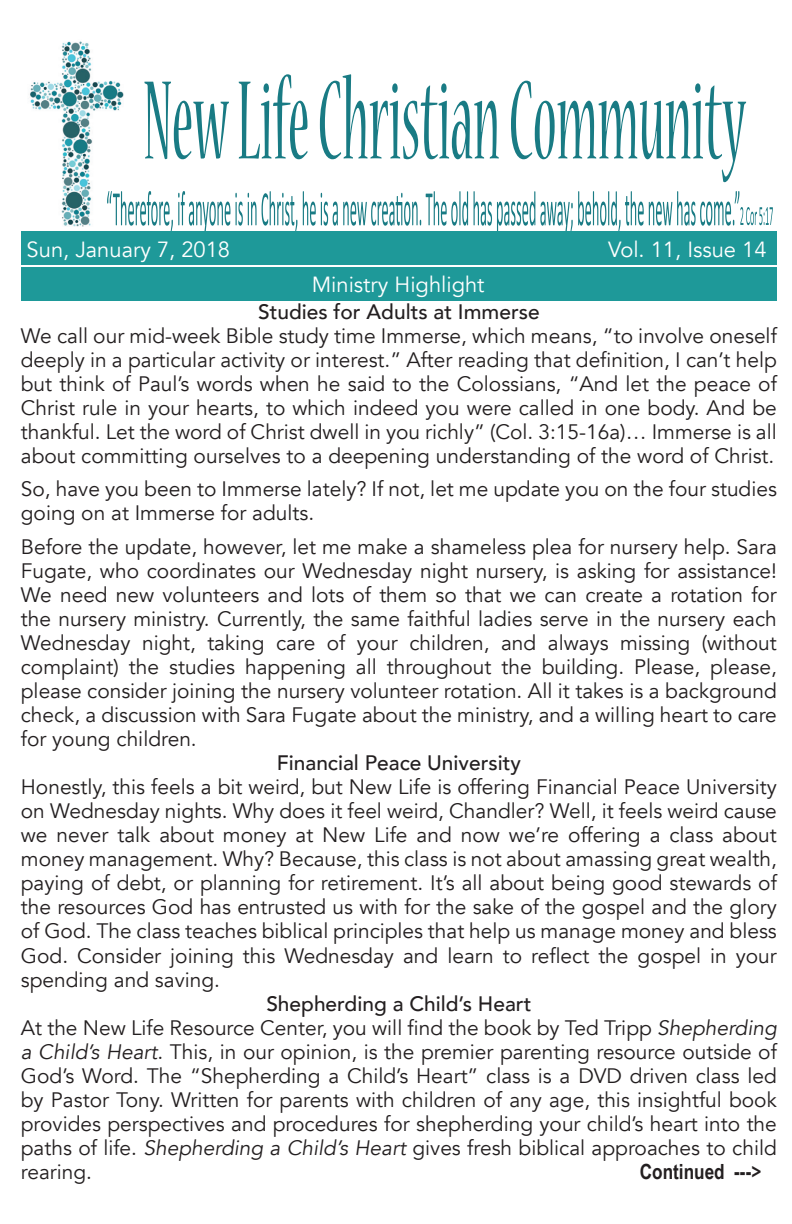
<style>
.page{position:relative;width:792px;height:1224px;background:#fff}
.page>*{position:absolute;margin:0;border:0;box-sizing:border-box;transform-origin:0 0}
.t1{font:22px "Avenir";color:#fff}
.t2{font:21px/24px "Avenir";color:#231f20;text-align:center}
.t3{font:500 21px "Avenir";color:#231f20}
.t4{font:700 21px "Arial Narrow";color:#231f20}
.s1{font-weight:500}
.s2{font-style:italic}
</style>
<div class="page">
<img style="left:21px;top:41px;width:103px;height:191px">
<svg style="left:144px;top:82px;width:85px;height:77px"></svg>
<svg style="left:239px;top:74px;width:68px;height:85px"></svg>
<svg style="left:320px;top:74px;width:179px;height:85px"></svg>
<svg style="left:511px;top:81px;width:235px;height:101px"></svg>
<svg style="left:107px;top:191px;width:190px;height:41px"></svg>
<svg style="left:303px;top:191px;width:165px;height:35px"></svg>
<svg style="left:474px;top:191px;width:299px;height:41px"></svg>
<div style="left:21px;top:267px;width:756px;height:34px;background:#1e9999"></div>
<div style="left:21px;top:232px;width:756px;height:33px;background:#1e9999"></div>
<p class="t1" style="left:27px;top:236px;width:205px">Sun, January 7, 2018</p>
<p class="t1" style="left:608px;top:236px;width:160px">Vol. 11, Issue 14</p>
<p class="t1" style="left:312px;top:271px;width:174px">Ministry Highlight</p>
<p class="t2" style="left:21px;top:300px;width:758px"><span class="s1">Studies for Adults at Immerse<br></span>We call our mid-week Bible study time Immerse, which means, “to involve oneself deeply in a particular activity or interest.” After reading that definition, I can’t help but think of Paul’s words when he said to the Colossians, “And let the peace of Christ rule in your hearts, to which indeed you were called in one body. And be thankful. Let the word of Christ dwell in you richly” (Col. 3:15-16a)… Immerse is all about committing ourselves to a deepening understanding of the word of Christ.</p>
<p class="t2" style="left:21px;top:478px;width:758px;text-align:left">So, have you been to Immerse lately? If not, let me update you on the four studies going on at Immerse for adults.</p>
<p class="t2" style="left:21px;top:535px;width:758px">Before the update, however, let me make a shameless plea for nursery help. Sara</p>
<p class="t2" style="left:21px;top:559px;width:758px">Fugate, who coordinates our Wednesday night nursery, is asking for assistance!</p>
<p class="t2" style="left:21px;top:583px;width:758px">We need new volunteers and lots of them so that we can create a rotation for</p>
<p class="t2" style="left:21px;top:607px;width:758px">the nursery ministry. Currently, the same faithful ladies serve in the nursery each</p>
<p class="t2" style="left:21px;top:631px;width:758px">Wednesday night, taking care of your children, and always missing (without</p>
<p class="t2" style="left:21px;top:655px;width:758px">complaint) the studies happening all throughout the building. Please, please,</p>
<p class="t2" style="left:21px;top:679px;width:758px">please consider joining the nursery volunteer rotation. All it takes is a background</p>
<p class="t2" style="left:21px;top:703px;width:757px">check, a discussion with Sara Fugate about the ministry, and a willing heart to care</p>
<p class="t2" style="left:21px;top:727px;width:177px">for young children.</p>
<p class="t3" style="left:277px;top:745px;width:246px">Financial Peace University</p>
<p class="t2" style="left:21px;top:775px;width:758px">Honestly, this feels a bit weird, but New Life is offering Financial Peace University</p>
<p class="t2" style="left:21px;top:799px;width:757px">on Wednesday nights. Why does it feel weird, Chandler? Well, it feels weird cause</p>
<p class="t2" style="left:21px;top:823px;width:758px">we never talk about money at New Life and now we’re offering a class about</p>
<p class="t2" style="left:21px;top:847px;width:758px">money management. Why? Because, this class is not about amassing great wealth,</p>
<p class="t2" style="left:21px;top:872px;width:758px">paying of debt, or planning for retirement. It’s all about being good stewards of</p>
<p class="t2" style="left:21px;top:896px;width:757px">the resources God has entrusted us with for the sake of the gospel and the glory</p>
<p class="t2" style="left:21px;top:920px;width:758px">of God. The class teaches biblical principles that help us manage money and bless</p>
<p class="t2" style="left:21px;top:944px;width:758px">God. Consider joining this Wednesday and learn to reflect the gospel in your</p>
<p class="t2" style="left:21px;top:968px;width:201px">spending and saving.</p>
<p class="t3" style="left:266px;top:985px;width:267px">Shepherding a Child’s Heart</p>
<p class="t2" style="left:21px;top:1016px;width:758px">At the New Life Resource Center, you will find the book by Ted Tripp <span class="s2">Shepherding</span></p>
<p class="t2" style="left:21px;top:1040px;width:758px"><span class="s2">a Child’s Heart</span>. This, in our opinion, is the premier parenting resource outside of</p>
<p class="t2" style="left:21px;top:1064px;width:758px">God’s Word. The “Shepherding a Child’s Heart” class is a DVD driven class led</p>
<p class="t2" style="left:21px;top:1088px;width:757px">by Pastor Tony. Written for parents with children of any age, this insightful book</p>
<p class="t2" style="left:21px;top:1112px;width:758px">provides perspectives and procedures for shepherding your child’s heart into the</p>
<p class="t2" style="left:21px;top:1136px;width:757px">paths of life. <span class="s2">Shepherding a Child’s Heart</span> gives fresh biblical approaches to child</p>
<p class="t2" style="left:21px;top:1160px;width:73px">rearing.</p>
<p class="t4" style="left:640px;top:1156px;width:123px">Continued ---&gt;</p>
</div>
